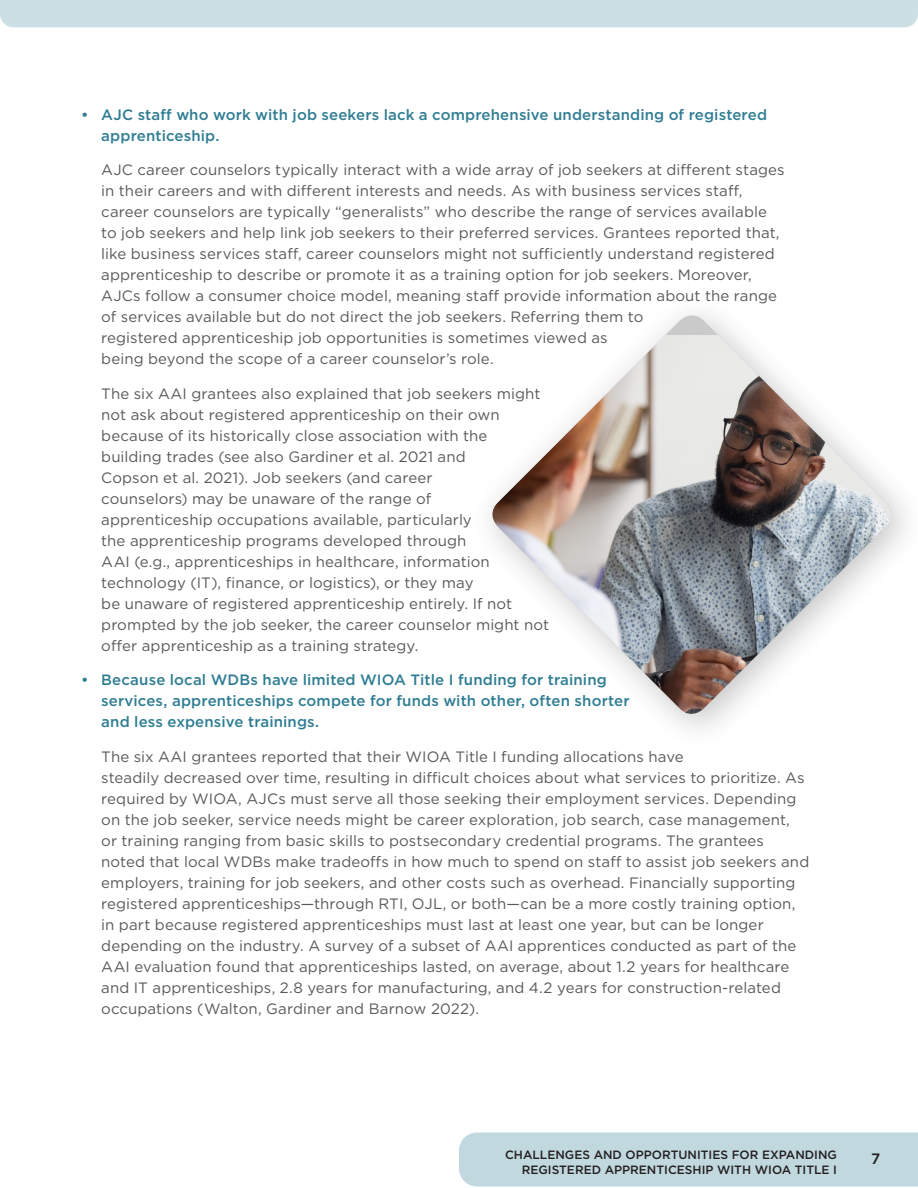
<style>
.page{position:relative;width:918px;height:1188px;background:#fff}
.page>*{position:absolute;margin:0;border:0;box-sizing:border-box;transform-origin:0 0}
.t1{font:15px/21px "Gotham";letter-spacing:.005em;color:#595959}
.t2{font:500 15px/21px "Gotham";letter-spacing:.01em;color:#2f7d93}
.t3{font:500 15px "Gotham";color:#231f20}
.t4{font:500 12px/15px "Gotham";color:#231f20;text-align:right}
</style>
<div class="page">
<div style="left:0;top:0;width:918px;height:27px;background:#cbdfe4"></div>
<div style="left:459px;top:1132px;width:459px;height:54px;background:#c1d8df"></div>
<svg style="left:660px;top:313px;width:77px;height:408px"></svg>
<img style="left:490px;top:336px;width:408px;height:379px">
<p class="t2" style="left:101px;top:104px;width:667px;text-indent:-20px">• AJC staff who work with job seekers lack a comprehensive understanding of registered apprenticeship.</p>
<p class="t1" style="left:101px;top:159px;width:685px">AJC career counselors typically interact with a wide array of job seekers at different stages in their careers and with different interests and needs. As with business services staff, career counselors are typically “generalists” who describe the range of services available to job seekers and help link job seekers to their preferred services. Grantees reported that, like business services staff, career counselors might not sufficiently understand registered apprenticeship to describe or promote it as a training option for job seekers. Moreover, AJCs follow a consumer choice model, meaning staff provide information about the range of services available but do not direct the job seekers. Referring them to<br>registered apprenticeship job opportunities is sometimes viewed as<br>being beyond the scope of a career counselor’s role.</p>
<p class="t1" style="left:101px;top:383px;width:449px">The six AAI grantees also explained that job seekers might not ask about registered apprenticeship on their own because of its historically close association with the building trades (see also Gardiner et al. 2021 and<br>Copson et al. 2021). Job seekers (and career<br>counselors) may be unaware of the range of<br>apprenticeship occupations available, particularly<br>the apprenticeship programs developed through<br>AAI (e.g., apprenticeships in healthcare, information technology (IT), finance, or logistics), or they may<br>be unaware of registered apprenticeship entirely. If not prompted by the job seeker, the career counselor might not offer apprenticeship as a training strategy.</p>
<p class="t2" style="left:101px;top:670px;width:530px;text-indent:-20px">• Because local WDBs have limited WIOA Title I funding for training services, apprenticeships compete for funds with other, often shorter and less expensive trainings.</p>
<p class="t1" style="left:101px;top:746px;width:710px">The six AAI grantees reported that their WIOA Title I funding allocations have<br>steadily decreased over time, resulting in difficult choices about what services to prioritize. As required by WIOA, AJCs must serve all those seeking their employment services. Depending on the job seeker, service needs might be career exploration, job search, case management, or training ranging from basic skills to postsecondary credential programs. The grantees noted that local WDBs make tradeoffs in how much to spend on staff to assist job seekers and employers, training for job seekers, and other costs such as overhead. Financially supporting registered apprenticeships—through RTI, OJL, or both—can be a more costly training option, in part because registered apprenticeships must last at least one year, but can be longer depending on the industry. A survey of a subset of AAI apprentices conducted as part of the AAI evaluation found that apprenticeships lasted, on average, about 1.2 years for healthcare and IT apprenticeships, 2.8 years for manufacturing, and 4.2 years for construction-related occupations (Walton, Gardiner and Barnow 2022).</p>
<p class="t4" style="left:505px;top:1148px;width:333px">CHALLENGES AND OPPORTUNITIES FOR EXPANDING<br>REGISTERED APPRENTICESHIP WITH WIOA TITLE I</p>
<p class="t3" style="left:871px;top:1149px;width:11px">7</p>
</div>
